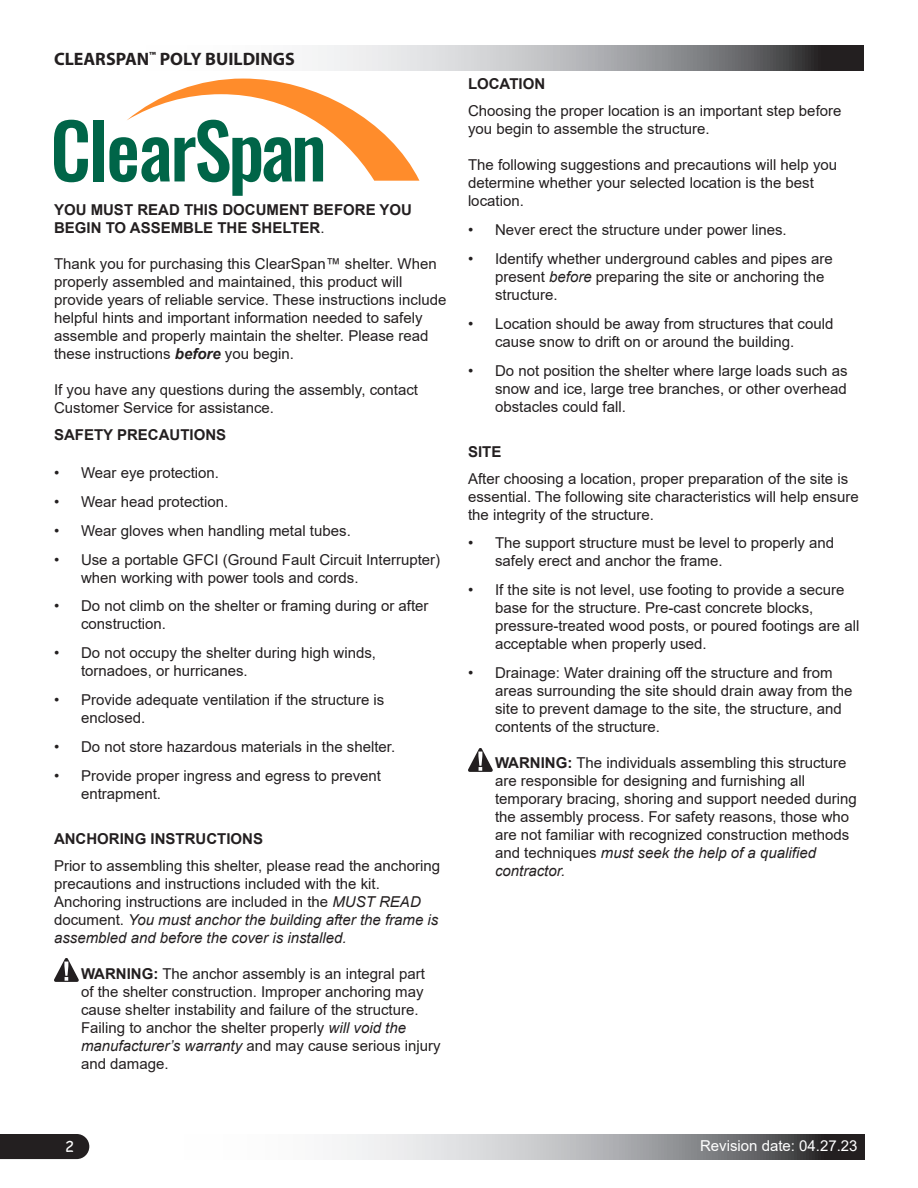
<style>
.page{position:relative;width:918px;height:1188px;background:#fff}
.page>*{position:absolute;margin:0;border:0;box-sizing:border-box;transform-origin:0 0}
.t1{font:700 18px "Myriad Pro";color:#231f20}
.Body_Text{font:15px/18px "Arial";color:#231f20}
.Warnings_Cautions{font:15px/18px "Arial";color:#231f20}
.Body_Text-2{font:700 15px/18px "Arial";color:#231f20}
.Headline{font:700 15px "Arial";color:#231f20}
.t2{font:15px "Arial";color:#fff}
.t3{font:15px "Comic Sans MS";color:#fff}
.s1{font-weight:400}
.s2{font-weight:700;font-style:italic}
.s3{font-style:italic}
.s4{font-weight:700}
</style>
<div class="page">
<svg style="left:312px;top:45px;width:552px;height:25px;background:#a2a2a4"></svg>
<div style="left:0;top:1134px;width:89px;height:25px;background:#231f20"></div>
<svg style="left:341px;top:1134px;width:524px;height:25px;background:#a1a2a4"></svg>
<svg style="left:54px;top:958px;width:25px;height:24px"></svg>
<svg style="left:468px;top:748px;width:25px;height:24px"></svg>
<svg style="left:54px;top:120px;width:34px;height:62px"></svg>
<div style="left:93px;top:120px;width:11px;height:61px;background:#006548"></div>
<svg style="left:109px;top:79px;width:310px;height:117px"></svg>
<p class="t1" style="left:54px;top:47px;width:242px">CLEARSPAN<sup>™</sup> POLY BUILDINGS</p>
<p class="Body_Text-2" style="left:54px;top:201px;width:360px">YOU MUST READ THIS DOCUMENT BEFORE YOU<br>BEGIN TO ASSEMBLE THE SHELTER<span class="s1">.</span></p>
<p class="Body_Text" style="left:54px;top:255px;width:394px">Thank you for purchasing this ClearSpan™ shelter. When properly assembled and maintained, this product will provide years of reliable service. These instructions include helpful hints and important information needed to safely assemble and properly maintain the shelter. Please read these instructions <span class="s2">before</span> you begin.</p>
<p class="Body_Text" style="left:54px;top:381px;width:366px">If you have any questions during the assembly, contact<br>Customer Service for assistance.</p>
<p class="Headline" style="left:54px;top:425px;width:174px">SAFETY PRECAUTIONS</p>
<p class="Body_Text" style="left:54px;top:464px;width:167px">• Wear eye protection.</p>
<p class="Body_Text" style="left:54px;top:493px;width:176px">• Wear head protection.</p>
<p class="Body_Text" style="left:54px;top:522px;width:298px">• Wear gloves when handling metal tubes.</p>
<p class="Body_Text" style="left:81px;top:550px;width:361px;text-indent:-27px">• Use a portable GFCI (Ground Fault Circuit Interrupter) when working with power tools and cords.</p>
<p class="Body_Text" style="left:81px;top:597px;width:349px;text-indent:-27px">• Do not climb on the shelter or framing during or after construction.</p>
<p class="Body_Text" style="left:81px;top:644px;width:297px;text-indent:-27px">• Do not occupy the shelter during high winds, tornadoes, or hurricanes.</p>
<p class="Body_Text" style="left:81px;top:691px;width:305px;text-indent:-27px">• Provide adequate ventilation if the structure is enclosed.</p>
<p class="Body_Text" style="left:54px;top:738px;width:343px">• Do not store hazardous materials in the shelter.</p>
<p class="Body_Text" style="left:81px;top:766px;width:302px;text-indent:-27px">• Provide proper ingress and egress to prevent entrapment.</p>
<p class="Headline" style="left:54px;top:828px;width:211px">ANCHORING INSTRUCTIONS</p>
<p class="Body_Text" style="left:54px;top:856px;width:388px">Prior to assembling this shelter, please read the anchoring precautions and instructions included with the kit.<br>Anchoring instructions are included in the <span class="s3">MUST READ </span>document. <span class="s3">You must anchor the building after the frame is assembled and before the cover is installed.</span></p>
<p class="Warnings_Cautions" style="left:81px;top:964px;width:361px"><span class="s4">WARNING:</span> The anchor assembly is an integral part of the shelter construction. Improper anchoring may cause shelter instability and failure of the structure.<br>Failing to anchor the shelter properly <span class="s3">will void the manufacturer’s warranty</span> and may cause serious injury and damage.</p>
<p class="Headline" style="left:468px;top:74px;width:79px">LOCATION</p>
<p class="Body_Text" style="left:468px;top:102px;width:375px">Choosing the proper location is an important step before you begin to assemble the structure.</p>
<p class="Body_Text" style="left:468px;top:156px;width:371px">The following suggestions and precautions will help you determine whether your selected location is the best location.</p>
<p class="Body_Text" style="left:468px;top:221px;width:320px">• Never erect the structure under power lines.</p>
<p class="Body_Text" style="left:495px;top:250px;width:339px;text-indent:-27px">• Identify whether underground cables and pipes are present <span class="s3">before</span> preparing the site or anchoring the structure.</p>
<p class="Body_Text" style="left:495px;top:315px;width:340px;text-indent:-27px">• Location should be away from structures that could cause snow to drift on or around the building.</p>
<p class="Body_Text" style="left:495px;top:361px;width:354px;text-align:justify;text-indent:-27px">• Do not position the shelter where large loads such as snow and ice, large tree branches, or other overhead obstacles could fall.</p>
<p class="Headline" style="left:468px;top:441px;width:35px">SITE</p>
<p class="Body_Text" style="left:468px;top:469px;width:392px">After choosing a location, proper preparation of the site is essential. The following site characteristics will help ensure the integrity of the structure.</p>
<p class="Body_Text" style="left:495px;top:534px;width:341px;text-indent:-27px">• The support structure must be level to properly and safely erect and anchor the frame.</p>
<p class="Body_Text" style="left:495px;top:581px;width:366px;text-indent:-27px">• If the site is not level, use footing to provide a secure base for the structure. Pre-cast concrete blocks, pressure-treated wood posts, or poured footings are all acceptable when properly used.</p>
<p class="Body_Text" style="left:495px;top:664px;width:359px;text-indent:-27px">• Drainage: Water draining off the structure and from areas surrounding the site should drain away from the site to prevent damage to the site, the structure, and contents of the structure.</p>
<p class="Warnings_Cautions" style="left:495px;top:754px;width:363px"><span class="s4">WARNING:</span> The individuals assembling this structure are responsible for designing and furnishing all temporary bracing, shoring and support needed during the assembly process. For safety reasons, those who are not familiar with recognized construction methods and techniques <span class="s3">must seek the help of a qualified contractor.</span></p>
<p class="t3" style="left:65px;top:1135px;width:11px">2</p>
<p class="t2" style="left:700px;top:1135px;width:159px">Revision date: 04.27.23</p>
</div>
